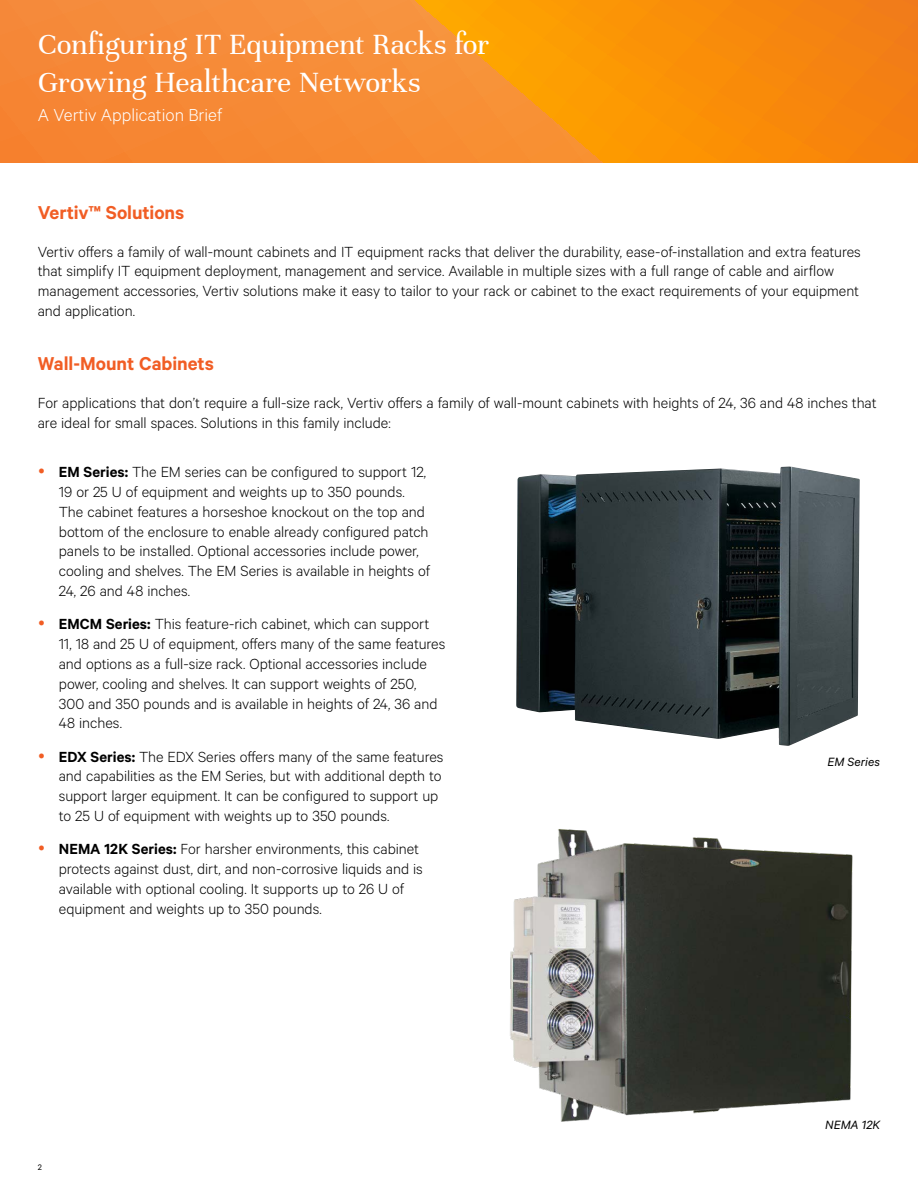
<style>
.page{position:relative;width:918px;height:1188px;background:#fff}
.page>*{position:absolute;margin:0;border:0;box-sizing:border-box;transform-origin:0 0}
.t1{font:31.5px/37.8px "Unna";letter-spacing:-.005em;color:#fff}
.t2{font:600 21px "Calibre";letter-spacing:-.005em;color:#f15d24}
.t3{font:300 19.5px "Calibre";color:#fff}
.t4{font:300 16.5px/19.8px "Calibre";letter-spacing:-.005em;color:#000}
.t5{font:italic 13.5px "Calibre";letter-spacing:.005em;color:#000}
.t6{font:9px "Calibre";color:#000}
.s1{font-weight:600}
</style>
<div class="page">
<svg style="left:0;top:0;width:918px;height:162px;background:#f78c22"></svg>
<img style="left:510px;top:829px;width:343px;height:293px">
<img style="left:516px;top:467px;width:344px;height:279px">
<h1 class="t1" style="left:38px;top:26px;width:453px">Configuring IT Equipment Racks for<br>Growing Healthcare Networks</h1>
<p class="t3" style="left:38px;top:104px;width:186px">A Vertiv Application Brief</p>
<p class="t2" style="left:38px;top:200px;width:148px">Vertiv™ Solutions</p>
<p class="t4" style="left:38px;top:241px;width:825px">Vertiv offers a family of wall-mount cabinets and IT equipment racks that deliver the durability, ease-of-installation and extra features that simplify IT equipment deployment, management and service. Available in multiple sizes with a full range of cable and airflow management accessories, Vertiv solutions make it easy to tailor to your rack or cabinet to the exact requirements of your equipment and application.</p>
<p class="t2" style="left:38px;top:351px;width:178px">Wall-Mount Cabinets</p>
<p class="t4" style="left:38px;top:393px;width:840px">For applications that don’t require a full-size rack, Vertiv offers a family of wall-mount cabinets with heights of 24, 36 and 48 inches that are ideal for small spaces. Solutions in this family include:</p>
<p class="t4" style="left:59px;top:462px;width:373px"><span class="s1">EM Series:</span> The EM series can be configured to support 12, 19 or 25 U of equipment and weights up to 350 pounds.<br>The cabinet features a horseshoe knockout on the top and bottom of the enclosure to enable already configured patch panels to be installed. Optional accessories include power, cooling and shelves. The EM Series is available in heights of 24, 26 and 48 inches.</p>
<p class="t4" style="left:59px;top:614px;width:388px"><span class="s1">EMCM Series:</span> This feature-rich cabinet, which can support 11, 18 and 25 U of equipment, offers many of the same features and options as a full-size rack. Optional accessories include power, cooling and shelves. It can support weights of 250, 300 and 350 pounds and is available in heights of 24, 36 and 48 inches.</p>
<p class="t4" style="left:59px;top:746px;width:386px"><span class="s1">EDX Series:</span> The EDX Series offers many of the same features and capabilities as the EM Series, but with additional depth to support larger equipment. It can be configured to support up to 25 U of equipment with weights up to 350 pounds.</p>
<p class="t4" style="left:59px;top:839px;width:366px"><span class="s1">NEMA 12K Series:</span> For harsher environments, this cabinet protects against dust, dirt, and non-corrosive liquids and is available with optional cooling. It supports up to 26 U of equipment and weights up to 350 pounds.</p>
<p class="t5" style="left:827px;top:754px;width:54px">EM Series</p>
<p class="t6" style="left:38px;top:1162px;width:6px">2</p>
<p class="t5" style="left:825px;top:1117px;width:56px">NEMA 12K</p>
</div>
